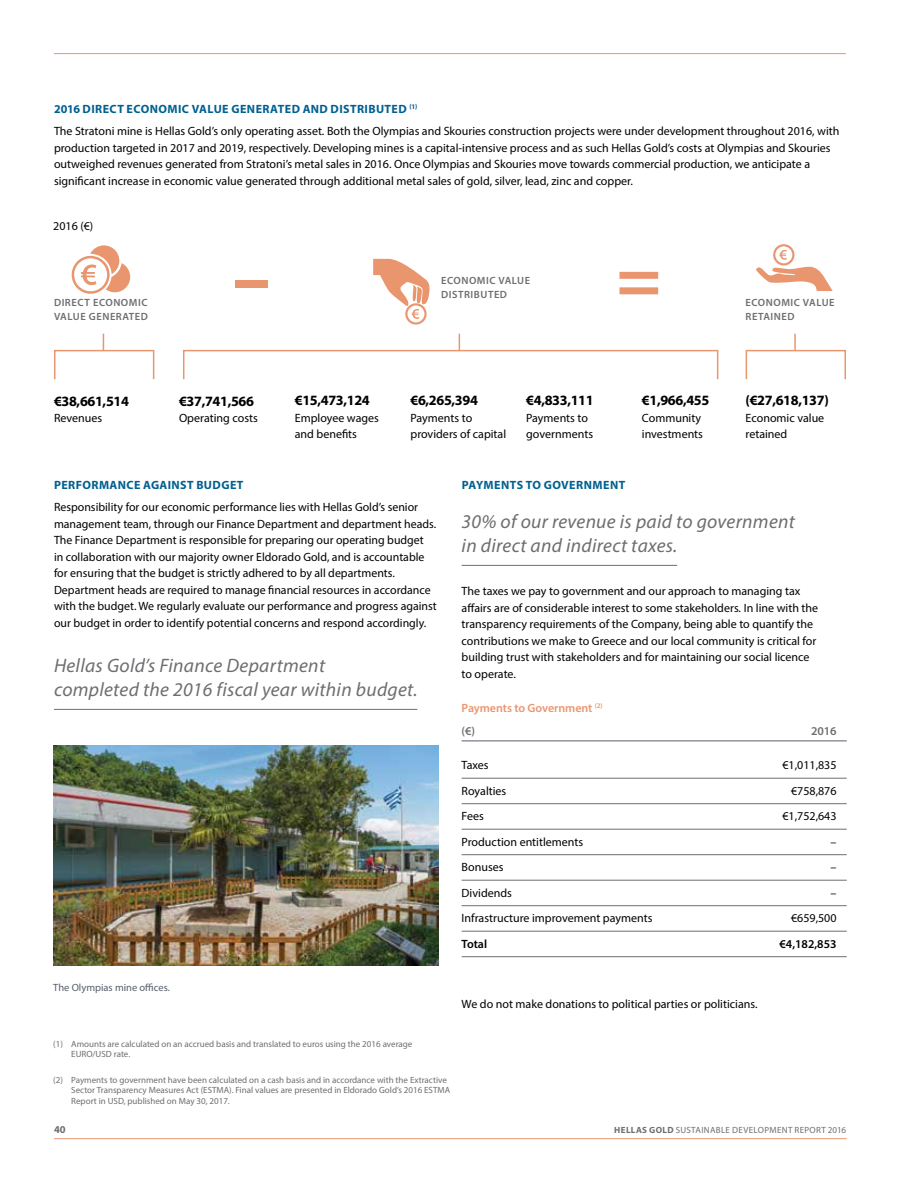
<style>
.page{position:relative;width:918px;height:1188px;background:#fff}
.page>*{position:absolute;margin:0;border:0;box-sizing:border-box;transform-origin:0 0}
.t1{font:700 75px "Myriad Pro";color:#e9966f}
.t2{font:italic 19.5px/24px "Myriad Pro";letter-spacing:.015em;color:#6d6e71}
.t3{font:700 14.25px "Myriad Pro";letter-spacing:-.025em;color:#000}
.t4{font:12px/16.5px "Myriad Pro";color:#000}
.t5{font:700 12px "Myriad Pro";letter-spacing:.035em;color:#006090}
.t6{font:600 12px/22.5px "Myriad Pro";letter-spacing:-.005em;color:#e9966f}
.t7{font:600 12px "Myriad Pro";color:#000}
.t8{font:600 12px "Myriad Pro";color:#6d6e71}
.t9{font:600 10.5px/13.5px "Myriad Pro";letter-spacing:.05em;color:#6d6e71}
.t10{font:10.5px "Myriad Pro";color:#585e6c}
.t11{font:700 10.5px "Myriad Pro";color:#6d6e71}
.t12{font:9px/10.5px "Myriad Pro";color:#6d6e71}
.t13{font:9px "Myriad Pro";letter-spacing:.035em;color:#6d6e71}
.s1{font-weight:700;color:#006090}
.s2{color:#6d6e71}
.s3{font-weight:700}
</style>
<div class="page">
<hr style="left:54px;top:1138px;width:793px;height:1px;background:#e9966f">
<hr style="left:54px;top:53px;width:792px;height:1px;background:#e9966f">
<hr style="left:54px;top:709px;width:363px;height:1px;background:#6d6e71">
<hr style="left:462px;top:565px;width:215px;height:1px;background:#6d6e71">
<hr style="left:462px;top:741px;width:385px;height:1px;background:#585e6c">
<hr style="left:462px;top:778px;width:385px;height:1px;background:#6d6e71">
<hr style="left:462px;top:803px;width:385px;height:1px;background:#6d6e71">
<hr style="left:462px;top:829px;width:385px;height:1px;background:#6d6e71">
<hr style="left:462px;top:854px;width:385px;height:1px;background:#6d6e71">
<hr style="left:462px;top:880px;width:385px;height:1px;background:#6d6e71">
<hr style="left:462px;top:905px;width:385px;height:1px;background:#6d6e71">
<hr style="left:462px;top:931px;width:385px;height:1px;background:#6d6e71">
<hr style="left:462px;top:956px;width:385px;height:1px;background:#6d6e71">
<img style="left:53px;top:745px;width:385px;height:221px">
<div style="left:54px;top:350px;width:100px;height:30px;border:2px solid #e9966f"></div>
<div style="left:746px;top:350px;width:100px;height:30px;border:2px solid #e9966f"></div>
<div style="left:183px;top:350px;width:535px;height:30px;border:2px solid #e9966f"></div>
<svg style="left:459px;top:334px;width:1px;height:16px"></svg>
<svg style="left:794px;top:334px;width:2px;height:16px"></svg>
<svg style="left:103px;top:334px;width:1px;height:16px"></svg>
<svg style="left:72px;top:245px;width:58px;height:49px"></svg>
<svg style="left:373px;top:259px;width:57px;height:66px"></svg>
<svg style="left:756px;top:244px;width:77px;height:47px"></svg>
<p class="t4" style="left:54px;top:97px;width:787px;line-height:22.5px"><span class="s1">2016 DIRECT ECONOMIC VALUE GENERATED AND DISTRIBUTED</span> <sup>(1)<br></sup>The Stratoni mine is Hellas Gold’s only operating asset. Both the Olympias and Skouries construction projects were under development throughout 2016, with</p>
<p class="t4" style="left:54px;top:139px;width:778px">production targeted in 2017 and 2019, respectively. Developing mines is a capital-intensive process and as such Hellas Gold’s costs at Olympias and Skouries outweighed revenues generated from Stratoni’s metal sales in 2016. Once Olympias and Skouries move towards commercial production, we anticipate a significant increase in economic value generated through additional metal sales of gold, silver, lead, zinc and copper.</p>
<p class="t4" style="left:53px;top:217px;width:42px">2016 (€)</p>
<p class="t9" style="left:54px;top:296px;width:96px">DIRECT ECONOMIC<br>VALUE GENERATED</p>
<p class="t3" style="left:54px;top:392px;width:77px">€38,661,514</p>
<p class="t4" style="left:54px;top:410px;width:50px">Revenues</p>
<h1 class="t1" style="left:233px;top:229px;width:39px">–</h1>
<h1 class="t1" style="left:617px;top:229px;width:46px">=</h1>
<p class="t9" style="left:441px;top:274px;width:91px">ECONOMIC VALUE<br>DISTRIBUTED</p>
<p class="t3" style="left:179px;top:392px;width:77px">€37,741,566</p>
<p class="t4" style="left:179px;top:410px;width:80px">Operating costs</p>
<p class="t3" style="left:295px;top:391px;width:77px">€15,473,124</p>
<p class="t4" style="left:295px;top:409px;width:86px">Employee wages and benefits</p>
<p class="t3" style="left:411px;top:391px;width:69px">€6,265,394</p>
<p class="t4" style="left:411px;top:409px;width:97px">Payments to providers of capital</p>
<p class="t3" style="left:526px;top:391px;width:69px">€4,833,111</p>
<p class="t4" style="left:526px;top:409px;width:68px">Payments to governments</p>
<p class="t3" style="left:642px;top:391px;width:69px">€1,966,455</p>
<p class="t4" style="left:642px;top:409px;width:63px">Community investments</p>
<p class="t9" style="left:746px;top:296px;width:91px">ECONOMIC VALUE</p>
<p class="t9" style="left:746px;top:309px;width:51px">RETAINED</p>
<p class="t3" style="left:746px;top:391px;width:85px">(€27,618,137)</p>
<p class="t4" style="left:746px;top:409px;width:80px">Economic value retained</p>
<p class="t5" style="left:54px;top:477px;width:191px">PERFORMANCE AGAINST BUDGET</p>
<p class="t4" style="left:54px;top:499px;width:384px">Responsibility for our economic performance lies with Hellas Gold’s senior management team, through our Finance Department and department heads.<br>The Finance Department is responsible for preparing our operating budget<br>in collaboration with our majority owner Eldorado Gold, and is accountable for ensuring that the budget is strictly adhered to by all departments.<br>Department heads are required to manage financial resources in accordance with the budget. We regularly evaluate our performance and progress against our budget in order to identify potential concerns and respond accordingly.</p>
<h2 class="t2" style="left:54px;top:653px;width:365px">Hellas Gold’s Finance Department<br>completed the 2016 fiscal year within budget.</h2>
<p class="t5" style="left:462px;top:477px;width:165px">PAYMENTS TO GOVERNMENT</p>
<h2 class="t2" style="left:462px;top:509px;width:335px">30% of our revenue is paid to government in direct and indirect taxes.</h2>
<p class="t4" style="left:462px;top:583px;width:358px">The taxes we pay to government and our approach to managing tax affairs are of considerable interest to some stakeholders. In line with the transparency requirements of the Company, being able to quantify the contributions we make to Greece and our local community is critical for building trust with stakeholders and for maintaining our social licence to operate.</p>
<p class="t6" style="left:462px;top:696px;width:143px">Payments to Government <sup>(2) </sup><span class="s2">(€)</span></p>
<p class="t8" style="left:811px;top:723px;width:27px">2016</p>
<p class="t4" style="left:462px;top:757px;width:29px">Taxes</p>
<p class="t4" style="left:782px;top:757px;width:56px">€1,011,835</p>
<p class="t4" style="left:462px;top:782px;width:46px">Royalties</p>
<p class="t4" style="left:791px;top:782px;width:47px">€758,876</p>
<p class="t4" style="left:462px;top:808px;width:24px">Fees</p>
<p class="t4" style="left:782px;top:808px;width:56px">€1,752,643</p>
<p class="t4" style="left:462px;top:833px;width:123px">Production entitlements</p>
<p class="t4" style="left:831px;top:833px;width:7px">–</p>
<p class="t4" style="left:462px;top:859px;width:43px">Bonuses</p>
<p class="t4" style="left:831px;top:859px;width:7px">–</p>
<p class="t4" style="left:462px;top:884px;width:52px">Dividends</p>
<p class="t4" style="left:831px;top:884px;width:7px">–</p>
<p class="t4" style="left:462px;top:910px;width:192px">Infrastructure improvement payments</p>
<p class="t4" style="left:791px;top:910px;width:47px">€659,500</p>
<p class="t7" style="left:462px;top:936px;width:27px">Total</p>
<p class="t7" style="left:780px;top:936px;width:59px">€4,182,853</p>
<p class="t10" style="left:53px;top:981px;width:117px">The Olympias mine offices.</p>
<p class="t4" style="left:462px;top:995px;width:296px">We do not make donations to political parties or politicians.</p>
<p class="t12" style="left:71px;top:1038px;width:343px;text-indent:-18px">(1) Amounts are calculated on an accrued basis and translated to euros using the 2016 average<br>EURO/USD rate.</p>
<p class="t12" style="left:71px;top:1074px;width:380px;text-indent:-18px">(2) Payments to government have been calculated on a cash basis and in accordance with the Extractive<br>Sector Transparency Measures Act (ESTMA). Final values are presented in Eldorado Gold’s 2016 ESTMA<br>Report in USD, published on May 30, 2017.</p>
<p class="t11" style="left:54px;top:1122px;width:13px">40</p>
<p class="t13" style="left:614px;top:1124px;width:233px"><span class="s3">HELLAS GOLD</span> SUSTAINABLE DEVELOPMENT REPORT 2016</p>
</div>
